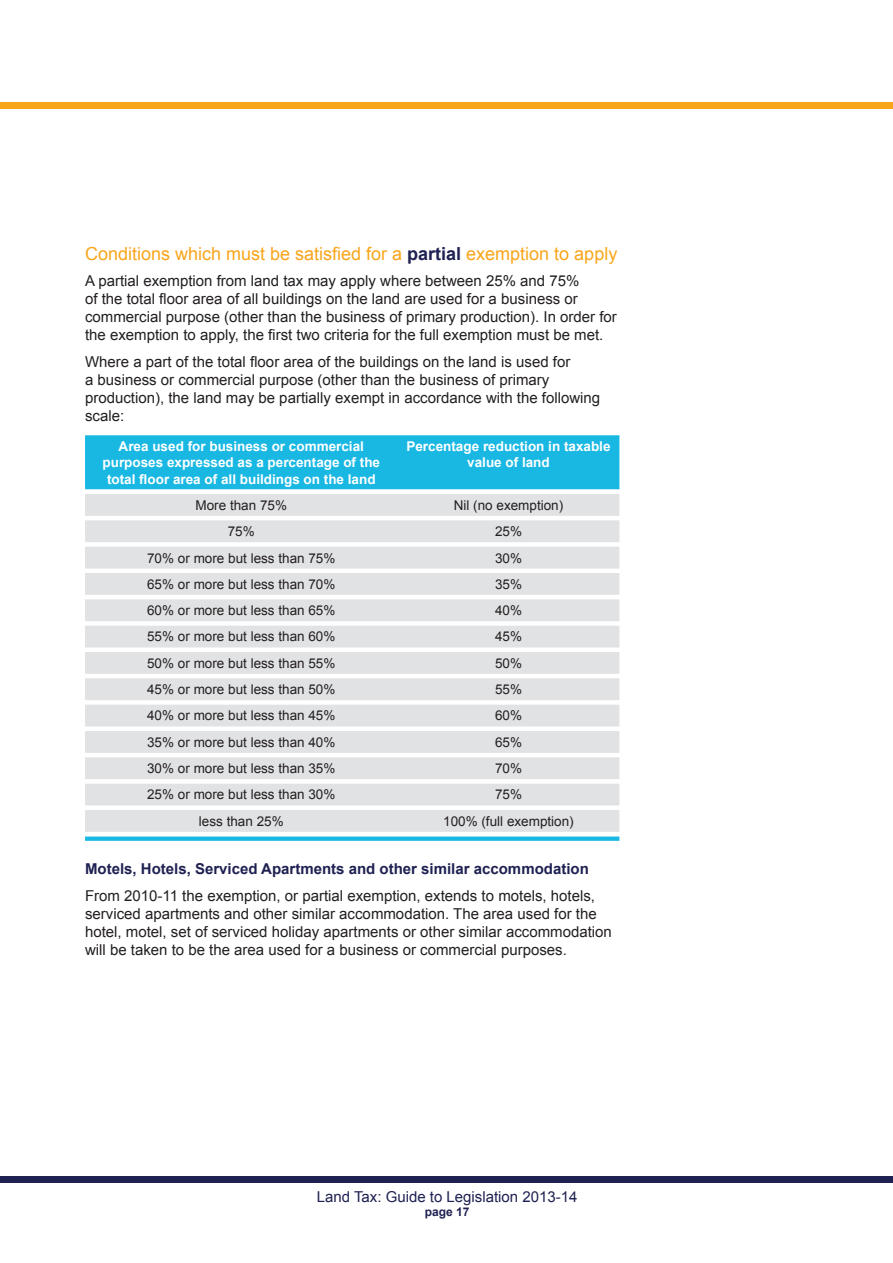
<style>
.page{position:relative;width:893px;height:1263px;background:#fff}
.page>*{position:absolute;margin:0;border:0;box-sizing:border-box;transform-origin:0 0}
.HEADING_Sub_-_Green{font:18px "Arial";color:#f9a51b}
.TEXT{font:15px/18px "Arial";color:#231f20}
.HEADING_Sub_-_Blue{font:700 15px "Arial";color:#1f2152}
.t1{font:15px "Arial";color:#1f2152}
.TABLE_Text__c{font:13.5px "Arial";color:#231f20}
.TABLE_Heading__c{font:700 13.5px/16.2px "Arial";color:#fff;text-align:center}
.t2{font:700 12px "Arial";color:#1f2152}
.s1{font-weight:700;color:#1f2152}
</style>
<div class="page">
<div style="left:0;top:1176px;width:893px;height:6px;background:#1f2152"></div>
<div style="left:0;top:102px;width:893px;height:6px;background:#f9a51b"></div>
<div style="left:85px;top:435px;width:534px;height:406px;background:#18b8e3"></div>
<svg style="left:85px;top:489px;width:534px;height:347px"></svg>
<svg style="left:85px;top:494px;width:534px;height:338px;fill:#e1e2e4"></svg>
<p class="HEADING_Sub_-_Green" style="left:85px;top:242px;width:534px">Conditions which must be satisfied for a <span class="s1">partial</span> exemption to apply</p>
<p class="TEXT" style="left:85px;top:272px;width:533px">A partial exemption from land tax may apply where between 25% and 75%<br>of the total floor area of all buildings on the land are used for a business or commercial purpose (other than the business of primary production). In order for the exemption to apply, the first two criteria for the full exemption must be met.</p>
<p class="TEXT" style="left:85px;top:353px;width:517px">Where a part of the total floor area of the buildings on the land is used for<br>a business or commercial purpose (other than the business of primary production), the land may be partially exempt in accordance with the following scale:</p>
<p class="TABLE_Heading__c" style="left:102px;top:439px;width:279px">Area used for business or commercial purposes expressed as a percentage of the total floor area of all buildings on the land</p>
<p class="TABLE_Heading__c" style="left:406px;top:439px;width:206px">Percentage reduction in taxable value of land</p>
<p class="TABLE_Text__c" style="left:196px;top:496px;width:93px">More than 75%</p>
<p class="TABLE_Text__c" style="left:454px;top:496px;width:111px">Nil (no exemption)</p>
<p class="TABLE_Text__c" style="left:228px;top:523px;width:29px">75%</p>
<p class="TABLE_Text__c" style="left:495px;top:523px;width:29px">25%</p>
<p class="TABLE_Text__c" style="left:147px;top:549px;width:190px">70% or more but less than 75%</p>
<p class="TABLE_Text__c" style="left:495px;top:549px;width:29px">30%</p>
<p class="TABLE_Text__c" style="left:147px;top:575px;width:190px">65% or more but less than 70%</p>
<p class="TABLE_Text__c" style="left:495px;top:575px;width:29px">35%</p>
<p class="TABLE_Text__c" style="left:147px;top:602px;width:190px">60% or more but less than 65%</p>
<p class="TABLE_Text__c" style="left:495px;top:602px;width:29px">40%</p>
<p class="TABLE_Text__c" style="left:147px;top:628px;width:190px">55% or more but less than 60%</p>
<p class="TABLE_Text__c" style="left:495px;top:628px;width:29px">45%</p>
<p class="TABLE_Text__c" style="left:147px;top:654px;width:190px">50% or more but less than 55%</p>
<p class="TABLE_Text__c" style="left:495px;top:654px;width:29px">50%</p>
<p class="TABLE_Text__c" style="left:147px;top:680px;width:190px">45% or more but less than 50%</p>
<p class="TABLE_Text__c" style="left:495px;top:680px;width:29px">55%</p>
<p class="TABLE_Text__c" style="left:147px;top:707px;width:190px">40% or more but less than 45%</p>
<p class="TABLE_Text__c" style="left:495px;top:707px;width:29px">60%</p>
<p class="TABLE_Text__c" style="left:147px;top:733px;width:190px">35% or more but less than 40%</p>
<p class="TABLE_Text__c" style="left:495px;top:733px;width:29px">65%</p>
<p class="TABLE_Text__c" style="left:147px;top:759px;width:190px">30% or more but less than 35%</p>
<p class="TABLE_Text__c" style="left:495px;top:759px;width:29px">70%</p>
<p class="TABLE_Text__c" style="left:147px;top:786px;width:190px">25% or more but less than 30%</p>
<p class="TABLE_Text__c" style="left:495px;top:786px;width:29px">75%</p>
<p class="TABLE_Text__c" style="left:199px;top:812px;width:86px">less than 25%</p>
<p class="TABLE_Text__c" style="left:443px;top:812px;width:132px">100% (full exemption)</p>
<p class="HEADING_Sub_-_Blue" style="left:85px;top:859px;width:505px">Motels, Hotels, Serviced Apartments and other similar accommodation</p>
<p class="TEXT" style="left:85px;top:886px;width:528px">From 2010-11 the exemption, or partial exemption, extends to motels, hotels, serviced apartments and other similar accommodation. The area used for the hotel, motel, set of serviced holiday apartments or other similar accommodation will be taken to be the area used for a business or commercial purposes.</p>
<p class="t1" style="left:317px;top:1186px;width:262px">Land Tax: Guide to Legislation 2013-14</p>
<p class="t2" style="left:425px;top:1204px;width:46px">page 17</p>
</div>
